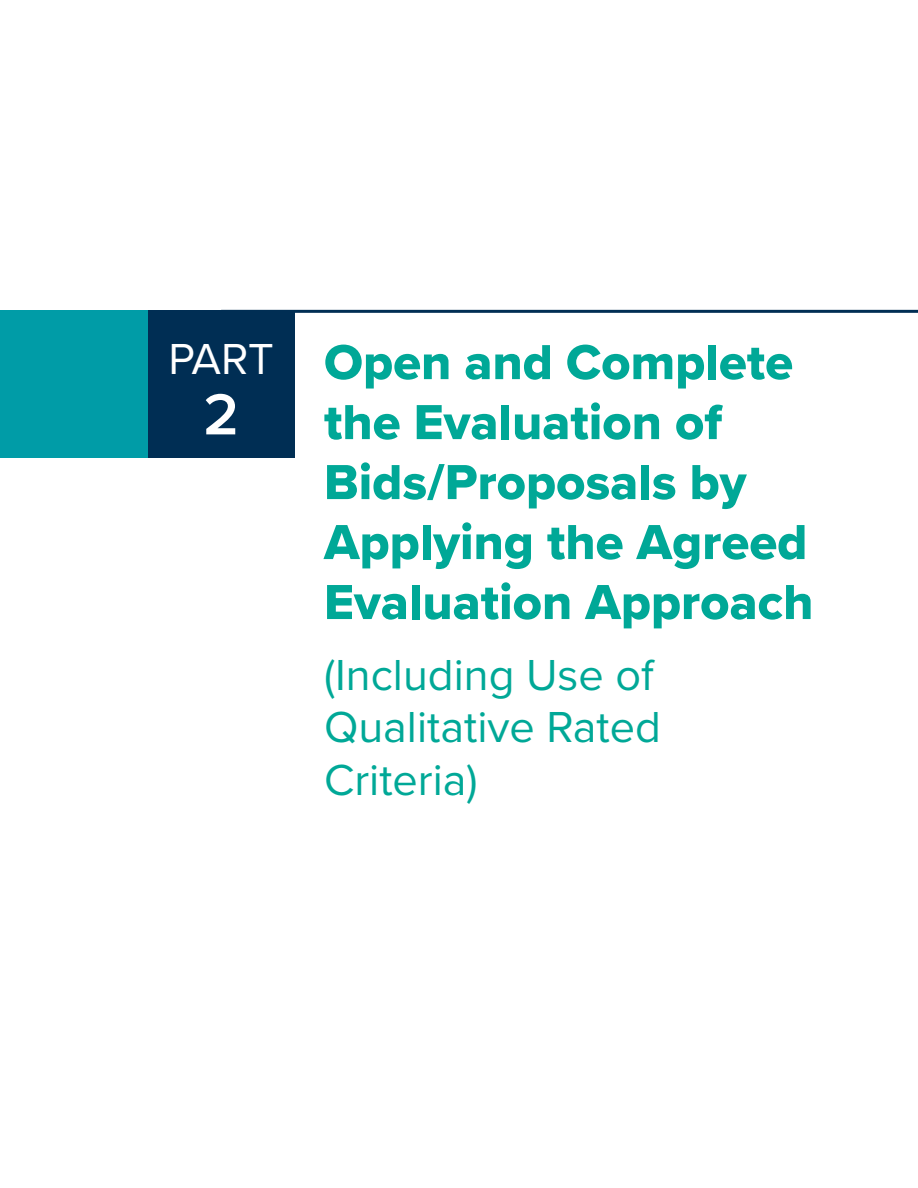
<style>
.page{position:relative;width:918px;height:1188px;background:#fff}
.page>*{position:absolute;margin:0;border:0;box-sizing:border-box;transform-origin:0 0}
.t1{font:600 60px "Proxima Nova";color:#fff}
.t2{font:51px/60px "Proxima Nova Extrabld";color:#00a897}
.t3{font:45px/52.5px "Proxima Nova";color:#00a897}
.t4{font:45px "Proxima Nova";color:#fff}
</style>
<div class="page">
<div style="left:147px;top:310px;width:148px;height:147px;background:#002e54"></div>
<div style="left:0;top:310px;width:147px;height:147px;background:#009ca7"></div>
<hr style="left:221px;top:310px;width:697px;height:3px;background:#002e54">
<p class="t4" style="left:169px;top:326px;width:107px">PART</p>
<p class="t1" style="left:203px;top:370px;width:37px">2</p>
<p class="t2" style="left:324px;top:331px;width:491px">Open and Complete the Evaluation of<br>Bids/Proposals by<br>Applying the Agreed<br>Evaluation Approach</p>
<p class="t3" style="left:324px;top:646px;width:339px">(Including Use of<br>Qualitative Rated<br>Criteria)</p>
</div>
